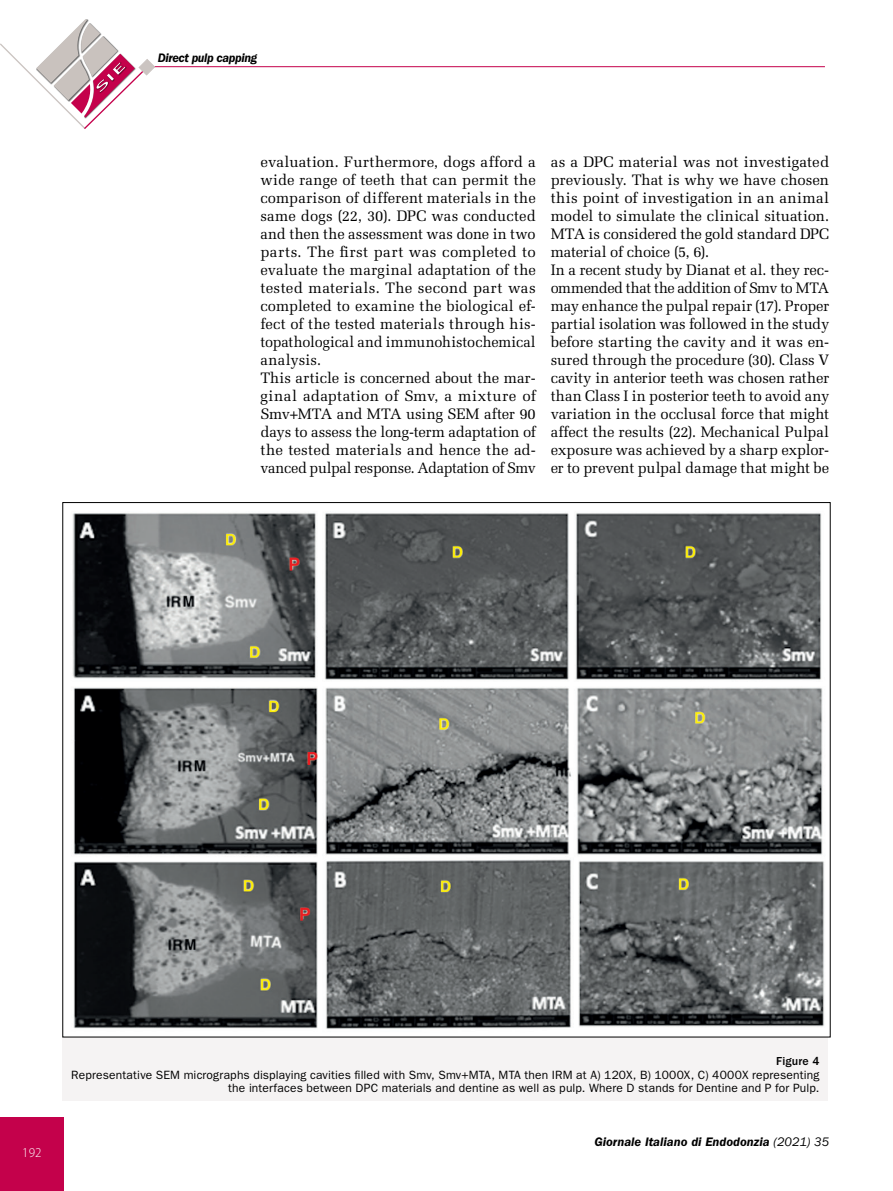
<style>
.page{position:relative;width:893px;height:1191px;background:#fff}
.page>*{position:absolute;margin:0;border:0;box-sizing:border-box;transform-origin:0 0}
._004_TES{font:15.15px/18px "Melior LT Std";letter-spacing:-.005em;color:#000;text-align:justify}
.t1{font:300 13.5px "Myriad Pro";color:#fff}
.t2{font:italic 600 12.75px "ITC Franklin Gothic Std";color:#000}
.t3{font:italic 600 12.75px "ITC Franklin Gothic Std";letter-spacing:-.03em;color:#000}
._010_DIDA{font:12px/13.5px "ITC Franklin Gothic Std";letter-spacing:.015em;color:#000;text-align:right}
._010_DIDA-2{font:500 12px "ITC Franklin Gothic Std";letter-spacing:.01em;color:#000}
.s1{font-weight:400}
</style>
<div class="page">
<div style="left:0;top:1118px;width:64px;height:73px;background:#c4014b"></div>
<hr style="left:147px;top:66px;width:678px;height:1px;background:#c4014b">
<svg style="left:0;top:19px;width:155px;height:110px"></svg>
<div style="left:63px;top:1037px;width:765px;height:64px;background:#f5f3f3"></div>
<img style="left:72px;top:513px;width:753px;height:516px">
<p class="t3" style="left:158px;top:51px;width:101px">Direct pulp capping</p>
<p class="_004_TES" style="left:260px;top:153px;width:277px">evaluation. Furthermore, dogs afford a wide range of teeth that can permit the comparison of different materials in the same dogs (22, 30). DPC was conducted and then the assessment was done in two parts. The first part was completed to evaluate the marginal adaptation of the tested materials. The second part was completed to examine the biological ef&shy;fect of the tested materials through his&shy;topathological and immunohistochemical analysis.</p>
<p class="_004_TES" style="left:260px;top:369px;width:277px">This article is concerned about the mar&shy;ginal adaptation of Smv, a mixture of Smv+MTA and MTA using SEM after 90 days to assess the long-term adaptation of the tested materials and hence the ad&shy;vanced pulpal response. Adaptation of Smv</p>
<p class="_004_TES" style="left:551px;top:153px;width:280px">as a DPC material was not investigated previously. That is why we have chosen this point of investigation in an animal model to simulate the clinical situation.<br>MTA is considered the gold standard DPC material of choice (5, 6).</p>
<p class="_004_TES" style="left:551px;top:261px;width:280px">In a recent study by Dianat et al. they rec&shy;ommended that the addition of Smv to MTA may enhance the pulpal repair (17). Proper partial isolation was followed in the study before starting the cavity and it was en&shy;sured through the procedure (30). Class V cavity in anterior teeth was chosen rather than Class I in posterior teeth to avoid any variation in the occlusal force that might affect the results (22). Mechanical Pulpal exposure was achieved by a sharp explor&shy;er to prevent pulpal damage that might be</p>
<p class="t1" style="left:22px;top:1144px;width:21px">192</p>
<p class="_010_DIDA-2" style="left:776px;top:1054px;width:45px">Figure 4</p>
<p class="_010_DIDA" style="left:71px;top:1068px;width:750px">Representative SEM micrographs displaying cavities filled with Smv, Smv+MTA, MTA then IRM at A) 120X, B) 1000X, C) 4000X representing the interfaces between DPC materials and dentine as well as pulp. Where D stands for Dentine and P for Pulp.</p>
<p class="t2" style="left:594px;top:1134px;width:236px">Giornale Italiano di Endodonzia <span class="s1">(2021) 35</span></p>
</div>
